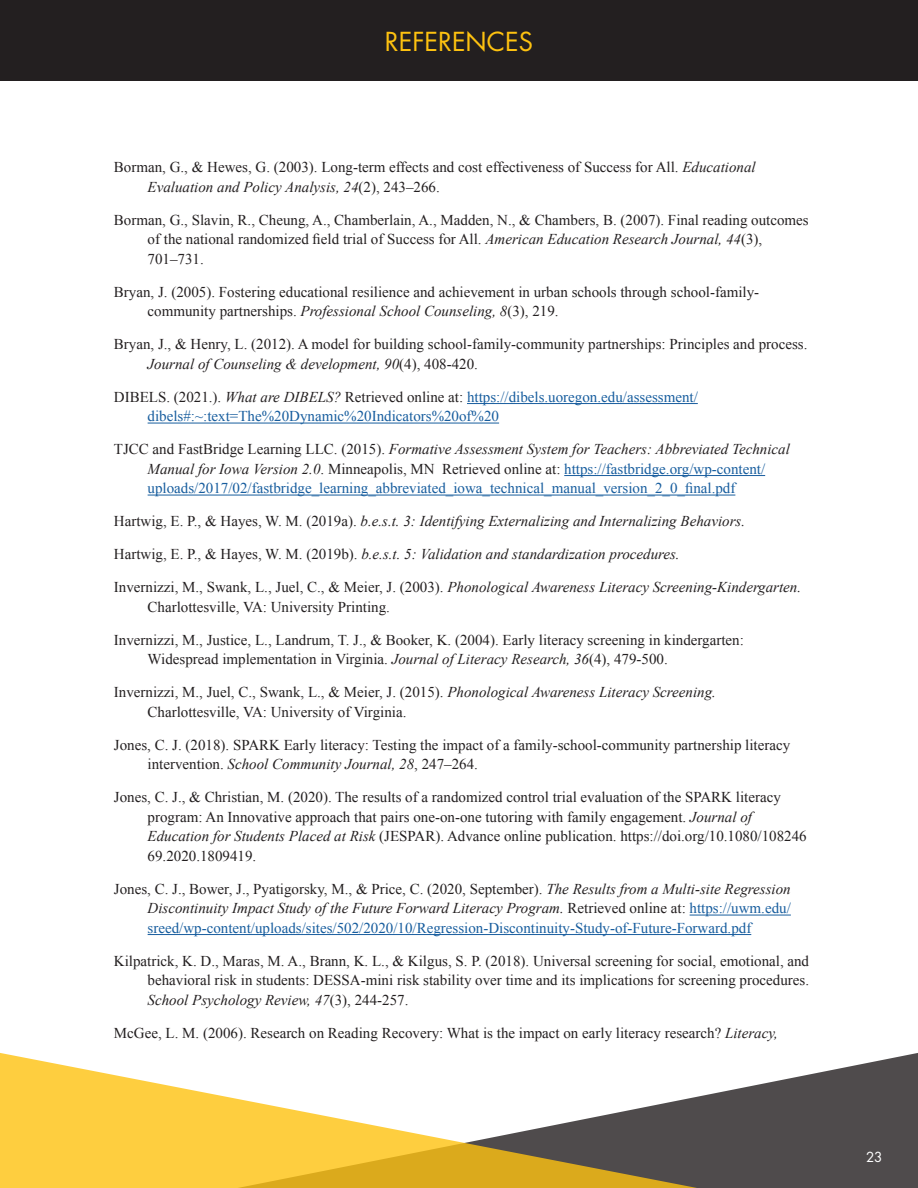
<style>
.page{position:relative;width:918px;height:1188px;background:#fff}
.page>*{position:absolute;margin:0;border:0;box-sizing:border-box;transform-origin:0 0}
.t1{font:25.5px "Futura Std";color:#fec210}
.Body{font:15px/19.5px "Times New Roman";color:#231f20}
.Body-2{font:15px/19.5px "Times New Roman";color:#175d9e}
.Body-3{font:italic 15px "Times New Roman";color:#231f20}
.t2{font:13.5px "Futura Std";color:#fff}
.s1{font-style:italic}
.s2{color:#231f20}
.s3{font-style:italic;color:#231f20}
.s4{font-style:normal}
</style>
<div class="page">
<svg style="left:0;top:1053px;width:918px;height:135px"></svg>
<hr style="left:467px;top:403px;width:231px;height:1px;background:#175d9e">
<hr style="left:148px;top:423px;width:351px;height:1px;background:#175d9e">
<hr style="left:564px;top:475px;width:201px;height:1px;background:#175d9e">
<hr style="left:148px;top:495px;width:587px;height:1px;background:#175d9e">
<hr style="left:690px;top:915px;width:101px;height:1px;background:#175d9e">
<hr style="left:148px;top:934px;width:603px;height:1px;background:#175d9e">
<div style="left:0;top:0;width:918px;height:81px;background:#231f20"></div>
<p class="t1" style="left:385px;top:25px;width:150px">REFERENCES</p>
<p class="Body" style="left:148px;top:157px;width:610px;text-indent:-34px">Borman, G., &amp; Hewes, G. (2003). Long-term effects and cost effectiveness of Success for All. <span class="s1">Educational<br>Evaluation and Policy Analysis, 24</span>(2), 243–266.</p>
<p class="Body" style="left:148px;top:210px;width:663px;text-indent:-34px">Borman, G., Slavin, R., Cheung, A., Chamberlain, A., Madden, N., &amp; Chambers, B. (2007). Final reading outcomes of the national randomized field trial of Success for All. <span class="s1">American Education Research Journal, 44</span>(3),<br>701–731.</p>
<p class="Body" style="left:148px;top:282px;width:613px;text-indent:-34px">Bryan, J. (2005). Fostering educational resilience and achievement in urban schools through school-family&shy;community partnerships. <span class="s1">Professional School Counseling, 8</span>(3), 219.</p>
<p class="Body" style="left:148px;top:334px;width:661px;text-indent:-34px">Bryan, J., &amp; Henry, L. (2012). A model for building school-family-community partnerships: Principles and process.<br><span class="s1">Journal of Counseling &amp; development, 90</span>(4), 408-420.</p>
<p class="Body-2" style="left:148px;top:387px;width:552px;text-indent:-34px"><span class="s2">DIBELS. (2021.).</span> <span class="s3">What are DIBELS?</span> <span class="s2">Retrieved online at:</span> https://dibels.uoregon.edu/assessment/ dibels#:~:text=The%20Dynamic%20Indicators%20of%20</p>
<p class="Body-2" style="left:148px;top:439px;width:644px;text-indent:-34px"><span class="s2">TJCC and FastBridge Learning LLC. (2015).</span> <span class="s3">Formative Assessment System for Teachers: Abbreviated Technical<br>Manual for Iowa Version 2.0</span><span class="s2">. Minneapolis, MN Retrieved online at:</span> https://fastbridge.org/wp-content/ uploads/2017/02/fastbridge_learning_abbreviated_iowa_technical_manual_version_2_0_final.pdf</p>
<p class="Body-3" style="left:114px;top:511px;width:633px"><span class="s4">Hartwig, E. P., &amp; Hayes, W. M. (2019a).</span> b.e.s.t. 3: Identifying Externalizing and Internalizing Behaviors.</p>
<p class="Body-3" style="left:114px;top:544px;width:567px"><span class="s4">Hartwig, E. P., &amp; Hayes, W. M. (2019b).</span> b.e.s.t. 5: Validation and standardization procedures.</p>
<p class="Body" style="left:148px;top:577px;width:655px;text-indent:-34px">Invernizzi, M., Swank, L., Juel, C., &amp; Meier, J. (2003). <span class="s1">Phonological Awareness Literacy Screening-Kindergarten.<br></span>Charlottesville, VA: University Printing.</p>
<p class="Body" style="left:148px;top:630px;width:598px;text-indent:-34px">Invernizzi, M., Justice, L., Landrum, T. J., &amp; Booker, K. (2004). Early literacy screening in kindergarten:<br>Widespread implementation in Virginia. <span class="s1">Journal of Literacy Research, 36</span>(4), 479-500.</p>
<p class="Body" style="left:148px;top:682px;width:570px;text-indent:-34px">Invernizzi, M., Juel, C., Swank, L., &amp; Meier, J. (2015). <span class="s1">Phonological Awareness Literacy Screening.<br></span>Charlottesville, VA: University of Virginia.</p>
<p class="Body" style="left:148px;top:735px;width:644px;text-indent:-34px">Jones, C. J. (2018). SPARK Early literacy: Testing the impact of a family-school-community partnership literacy intervention. <span class="s1">School Community Journal, 28</span>, 247–264.</p>
<p class="Body" style="left:148px;top:787px;width:661px;text-indent:-34px">Jones, C. J., &amp; Christian, M. (2020). The results of a randomized control trial evaluation of the SPARK literacy program: An Innovative approach that pairs one-on-one tutoring with family engagement. <span class="s1">Journal of Education for Students Placed at Risk</span> (JESPAR). Advance online publication. https://doi.org/10.1080/108246<br>69.2020.1809419.</p>
<p class="Body-2" style="left:148px;top:879px;width:645px;text-align:justify;text-indent:-34px"><span class="s2">Jones, C. J., Bower, J., Pyatigorsky, M., &amp; Price, C. (2020, September).</span> <span class="s3">The Results from a Multi-site Regression Discontinuity Impact Study of the Future Forward Literacy Program.</span> <span class="s2">Retrieved online at:</span> https://uwm.edu/ sreed/wp-content/uploads/sites/502/2020/10/Regression-Discontinuity-Study-of-Future-Forward.pdf</p>
<p class="Body" style="left:148px;top:951px;width:663px;text-align:justify;text-indent:-34px">Kilpatrick, K. D., Maras, M. A., Brann, K. L., &amp; Kilgus, S. P. (2018). Universal screening for social, emotional, and behavioral risk in students: DESSA-mini risk stability over time and its implications for screening procedures.<br><span class="s1">School Psychology Review, 47</span>(3), 244-257.</p>
<p class="Body" style="left:114px;top:1023px;width:666px">McGee, L. M. (2006). Research on Reading Recovery: What is the impact on early literacy research? <span class="s1">Literacy,</span></p>
<p class="t2" style="left:866px;top:1149px;width:18px">23</p>
</div>
